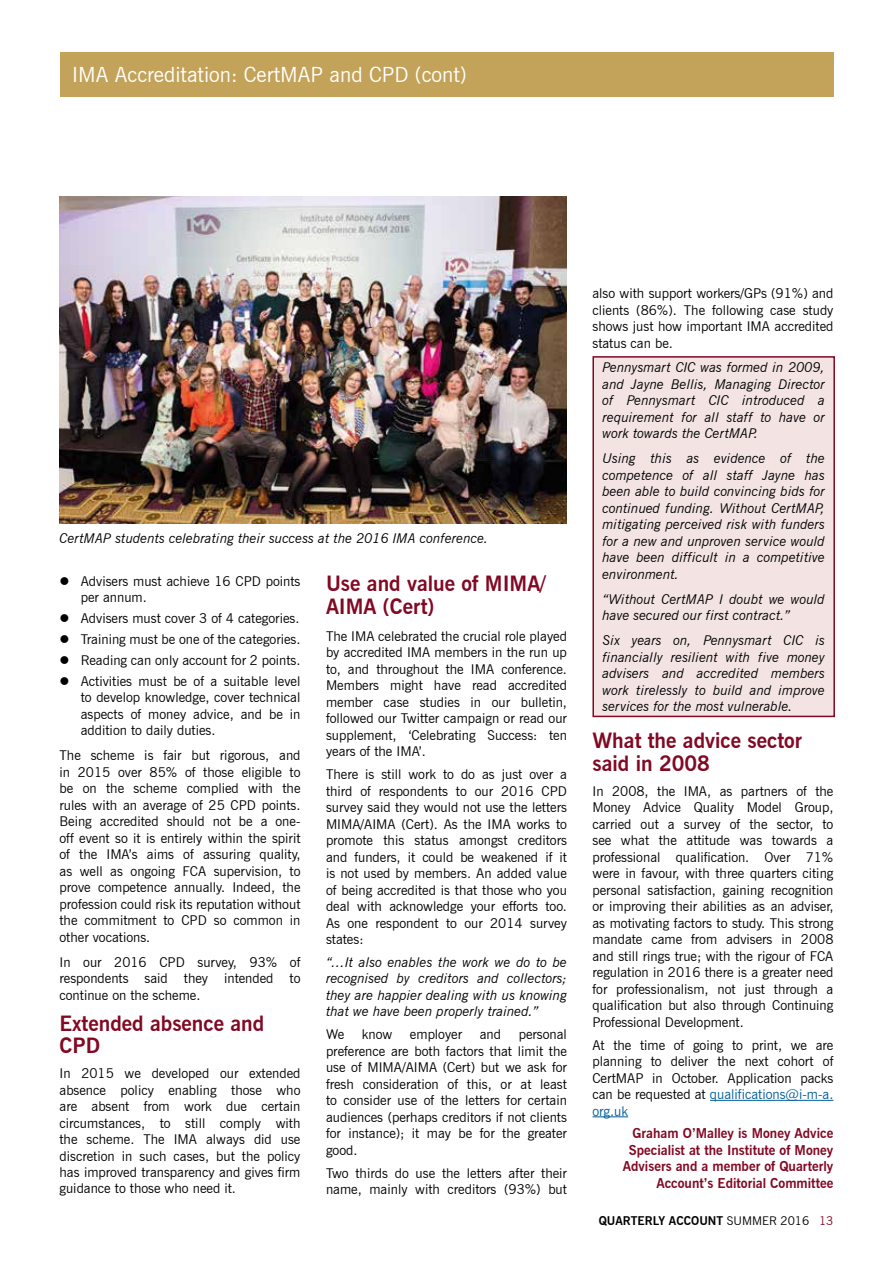
<style>
.page{position:relative;width:893px;height:1263px;background:#fff}
.page>*{position:absolute;margin:0;border:0;box-sizing:border-box;transform-origin:0 0}
.t1{font:700 21px/22.5px "News Gothic BT";color:#820823}
.t2{font:21px "News Gothic BT";color:#fff}
.t3{font:13.5px/16.5px "News Gothic BT";color:#000;text-align:justify}
.t4{font:italic 13.5px/16.5px "News Gothic BT";color:#000;text-align:justify}
.t5{font:700 13.5px/16.5px "News Gothic BT";color:#820823;text-align:right}
.t6{font:12px "News Gothic BT";color:#000}
.t7{font:700 12px "News Gothic BT";color:#000}
.s1{color:#005e9a}
.s2{font-weight:700}
.s3{color:#820823}
</style>
<div class="page">
<div style="left:60px;top:52px;width:773px;height:45px;background:#c3a359"></div>
<hr style="left:710px;top:1100px;width:123px;height:1px;background:#005e9a">
<hr style="left:592px;top:1116px;width:36px;height:1px;background:#005e9a">
<div style="left:593px;top:357px;width:241px;height:359px;background:#f3e4e3"></div>
<div style="left:592px;top:356px;width:243px;height:361px;border:2px solid #820823"></div>
<img style="left:60px;top:197px;width:507px;height:327px">
<h1 class="t2" style="left:72px;top:62px;width:396px">IMA Accreditation: CertMAP and CPD (cont)</h1>
<p class="t4" style="left:60px;top:530px;width:430px">CertMAP students celebrating their success at the 2016 IMA conference.</p>
<p class="t3" style="left:81px;top:573px;width:221px;text-indent:-21px">● Advisers must achieve 16 CPD points per annum.</p>
<p class="t3" style="left:60px;top:610px;width:241px">● Advisers must cover 3 of 4 categories.</p>
<p class="t3" style="left:60px;top:631px;width:242px">● Training must be one of the categories.</p>
<p class="t3" style="left:60px;top:652px;width:242px">● Reading can only account for 2 points.</p>
<p class="t3" style="left:81px;top:672px;width:221px;text-indent:-21px">● Activities must be of a suitable level to develop knowledge, cover technical aspects of money advice, and be in addition to daily duties.</p>
<p class="t3" style="left:60px;top:747px;width:242px">The scheme is fair but rigorous, and in 2015 over 85% of those eligible to be on the scheme complied with the rules with an average of 25 CPD points.<br>Being accredited should not be a one&shy;off event so it is entirely within the spirit of the IMA’s aims of assuring quality, as well as ongoing FCA supervision, to prove competence annually. Indeed, the profession could risk its reputation without the commitment to CPD so common in other vocations.</p>
<p class="t3" style="left:60px;top:953px;width:242px">In our 2016 CPD survey, 93% of respondents said they intended to continue on the scheme.</p>
<h1 class="t1" style="left:60px;top:1012px;width:206px">Extended absence and<br>CPD</h1>
<p class="t3" style="left:60px;top:1065px;width:242px">In 2015 we developed our extended absence policy enabling those who are absent from work due certain circumstances, to still comply with the scheme. The IMA always did use discretion in such cases, but the policy has improved transparency and gives firm guidance to those who need it.</p>
<h1 class="t1" style="left:326px;top:573px;width:222px">Use and value of MI MA/<br>AI MA (Cert)</h1>
<p class="t3" style="left:326px;top:627px;width:242px">The IMA celebrated the crucial role played by accredited IMA members in the run up to, and throughout the IMA conference.<br>Members might have read accredited member case studies in our bulletin, followed our Twitter campaign or read our supplement, ‘Celebrating Success: ten years of the IMA’.</p>
<p class="t3" style="left:326px;top:766px;width:242px">There is still work to do as just over a third of respondents to our 2016 CPD survey said they would not use the letters MIMA/AIMA (Cert). As the IMA works to promote this status amongst creditors and funders, it could be weakened if it is not used by members. An added value of being accredited is that those who you deal with acknowledge your efforts too.<br>As one respondent to our 2014 survey states:</p>
<p class="t4" style="left:326px;top:954px;width:242px">“…It also enables the work we do to be recognised by creditors and collectors; they are happier dealing with us knowing that we have been properly trained.”</p>
<p class="t3" style="left:326px;top:1026px;width:20px">We</p>
<p class="t3" style="left:362px;top:1026px;width:32px">know</p>
<p class="t3" style="left:410px;top:1026px;width:54px">employer</p>
<p class="t3" style="left:480px;top:1026px;width:23px">and</p>
<p class="t3" style="left:326px;top:1026px;width:242px;text-indent:193px">personal preference are both factors that limit the use of MIMA/AIMA (Cert) but we ask for fresh consideration of this, or at least to consider use of the letters for certain audiences (perhaps creditors if not clients for instance); it may be for the greater good.</p>
<p class="t3" style="left:326px;top:1164px;width:242px">Two thirds do use the letters after their name, mainly with creditors (93%) but</p>
<p class="t3" style="left:592px;top:285px;width:242px">also with support workers/GPs (91%) and clients (86%). The following case study shows just how important IMA accredited status can be.</p>
<p class="t4" style="left:602px;top:359px;width:224px">Pennysmart CIC was formed in 2009, and Jayne Bellis, Managing Director of Pennysmart CIC introduced a requirement for all staff to have or work towards the CertMAP.</p>
<p class="t4" style="left:602px;top:450px;width:224px">Using this as evidence of the competence of all staff Jayne has been able to build convincing bids for continued funding. Without CertMAP, mitigating perceived risk with funders for a new and unproven service would have been difficult in a competitive environment.</p>
<p class="t4" style="left:602px;top:591px;width:224px">“Without CertMAP I doubt we would have secured our first contract.”</p>
<p class="t4" style="left:602px;top:632px;width:224px">Six years on, Pennysmart CIC is financially resilient with five money advisers and accredited members work tirelessly to build and improve services for the most vulnerable.</p>
<h1 class="t1" style="left:592px;top:729px;width:211px">What the advice sector said in 2008</h1>
<p class="t3" style="left:592px;top:782px;width:242px">In 2008, the IMA, as partners of the Money Advice Quality Model Group, carried out a survey of the sector, to see what the attitude was towards a professional qualification. Over 71% were in favour, with three quarters citing personal satisfaction, gaining recognition or improving their abilities as an adviser, as motivating factors to study. This strong mandate came from advisers in 2008 and still rings true; with the rigour of FCA regulation in 2016 there is a greater need for professionalism, not just through a qualification but also through Continuing Professional Development.</p>
<p class="t3" style="left:592px;top:1036px;width:242px">At the time of going to print, we are planning to deliver the next cohort of CertMAP in October. Application packs can be requested at <span class="s1">qualifications@i-m-a. org.uk</span></p>
<p class="t5" style="left:623px;top:1125px;width:212px">Graham O’Malley is Money Advice Specialist at the I nstitute of Money Advisers and a member of Quarterly Account’s Editorial Committee</p>
<p class="t7" style="left:599px;top:1214px;width:25px">quarterl</p>
<p class="t7" style="left:659px;top:1214px;width:19px">y acco</p>
<p class="t6" style="left:699px;top:1214px;width:37px"><span class="s2">unt</span> summer</p>
<p class="t6" style="left:780px;top:1214px;width:54px">2016 <span class="s3">13</span></p>
</div>
